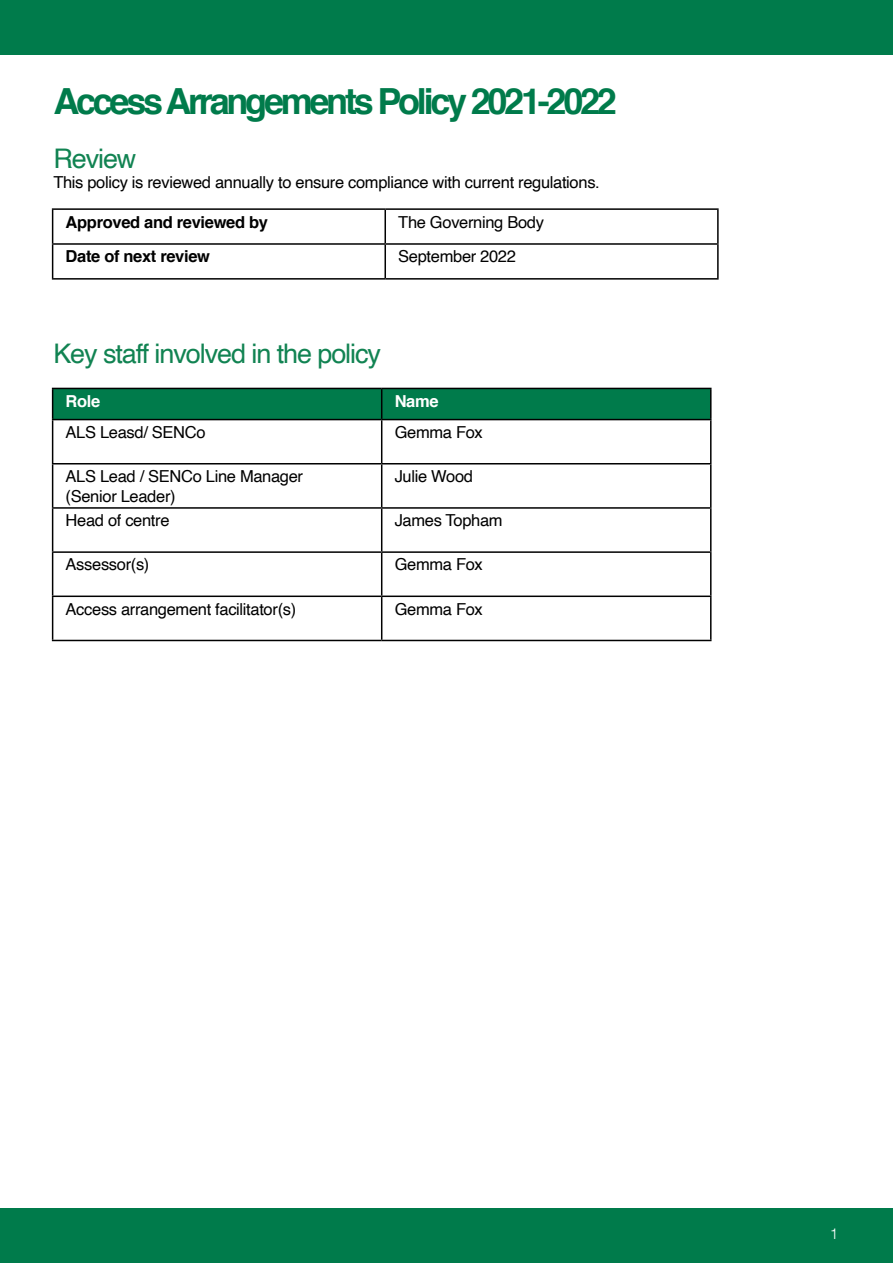
<style>
.page{position:relative;width:893px;height:1263px;background:#fff}
.page>*{position:absolute;margin:0;border:0;box-sizing:border-box;transform-origin:0 0}
.t1{font:700 36px "Helvetica";letter-spacing:-.09em;color:#007b4b}
.t2{font:27px "Helvetica";letter-spacing:-.04em;color:#118352}
.t3{font:16.5px/19.8px "Helvetica";letter-spacing:-.02em;color:#000}
.t4{font:700 16.5px "Helvetica";letter-spacing:-.02em;color:#000}
.t5{font:700 16.5px "Helvetica";letter-spacing:-.02em;color:#fff}
.t6{font:300 15px "Helvetica";color:#fff}
</style>
<div class="page">
<div style="left:0;top:1209px;width:893px;height:54px;background:#007b4b"></div>
<div style="left:0;top:0;width:893px;height:54px;background:#007b4b"></div>
<hr style="left:52px;top:208px;width:333px;height:2px;background:#000">
<hr style="left:52px;top:210px;width:1px;height:33px;background:#000">
<hr style="left:385px;top:208px;width:334px;height:2px;background:#000">
<hr style="left:384px;top:210px;width:2px;height:33px;background:#000">
<hr style="left:717px;top:210px;width:2px;height:33px;background:#000">
<hr style="left:52px;top:243px;width:333px;height:2px;background:#000">
<hr style="left:52px;top:245px;width:1px;height:33px;background:#000">
<hr style="left:385px;top:243px;width:334px;height:2px;background:#000">
<hr style="left:384px;top:245px;width:2px;height:33px;background:#000">
<hr style="left:717px;top:245px;width:2px;height:33px;background:#000">
<hr style="left:52px;top:278px;width:333px;height:2px;background:#000">
<hr style="left:385px;top:278px;width:334px;height:2px;background:#000">
<svg style="left:53px;top:389px;width:657px;height:30px;background:#007849"></svg>
<hr style="left:52px;top:388px;width:330px;height:1px;background:#000">
<hr style="left:52px;top:389px;width:1px;height:30px;background:#000">
<hr style="left:382px;top:388px;width:329px;height:1px;background:#000">
<hr style="left:381px;top:389px;width:1px;height:30px;background:#000">
<hr style="left:710px;top:389px;width:1px;height:30px;background:#000">
<hr style="left:52px;top:419px;width:330px;height:1px;background:#000">
<hr style="left:52px;top:420px;width:1px;height:43px;background:#000">
<hr style="left:382px;top:419px;width:329px;height:1px;background:#000">
<hr style="left:381px;top:420px;width:1px;height:43px;background:#000">
<hr style="left:710px;top:420px;width:1px;height:43px;background:#000">
<hr style="left:52px;top:463px;width:330px;height:1px;background:#000">
<hr style="left:52px;top:464px;width:1px;height:43px;background:#000">
<hr style="left:382px;top:463px;width:329px;height:1px;background:#000">
<hr style="left:381px;top:464px;width:1px;height:43px;background:#000">
<hr style="left:710px;top:464px;width:1px;height:43px;background:#000">
<hr style="left:52px;top:507px;width:330px;height:2px;background:#000">
<hr style="left:52px;top:509px;width:1px;height:42px;background:#000">
<hr style="left:382px;top:507px;width:329px;height:2px;background:#000">
<hr style="left:381px;top:509px;width:1px;height:42px;background:#000">
<hr style="left:710px;top:509px;width:1px;height:42px;background:#000">
<hr style="left:52px;top:551px;width:330px;height:2px;background:#000">
<hr style="left:52px;top:553px;width:1px;height:42px;background:#000">
<hr style="left:382px;top:551px;width:329px;height:2px;background:#000">
<hr style="left:381px;top:553px;width:1px;height:42px;background:#000">
<hr style="left:710px;top:553px;width:1px;height:42px;background:#000">
<hr style="left:52px;top:595px;width:330px;height:2px;background:#000">
<hr style="left:52px;top:597px;width:1px;height:43px;background:#000">
<hr style="left:382px;top:595px;width:329px;height:2px;background:#000">
<hr style="left:381px;top:597px;width:1px;height:43px;background:#000">
<hr style="left:710px;top:597px;width:1px;height:43px;background:#000">
<hr style="left:52px;top:640px;width:330px;height:1px;background:#000">
<hr style="left:382px;top:640px;width:329px;height:1px;background:#000">
<h1 class="t1" style="left:53px;top:72px;width:565px">Access Arrangements Policy 2021-2022</h1>
<h2 class="t2" style="left:53px;top:138px;width:85px">Review</h2>
<p class="t3" style="left:53px;top:173px;width:548px">This policy is reviewed annually to ensure compliance with current regulations.</p>
<p class="t4" style="left:66px;top:208px;width:204px">Approved and reviewed by</p>
<p class="t3" style="left:398px;top:212px;width:147px">The Governing Body</p>
<p class="t4" style="left:66px;top:243px;width:146px">Date of next review</p>
<p class="t3" style="left:398px;top:247px;width:119px">September 2022</p>
<h2 class="t2" style="left:53px;top:333px;width:329px">Key staff involved in the policy</h2>
<p class="t5" style="left:66px;top:388px;width:36px">Role</p>
<p class="t5" style="left:395px;top:388px;width:45px">Name</p>
<p class="t3" style="left:66px;top:423px;width:141px">ALS Leasd/ SENCo</p>
<p class="t3" style="left:395px;top:423px;width:90px">Gemma Fox</p>
<p class="t3" style="left:66px;top:467px;width:239px">ALS Lead / SENCo Line Manager (Senior Leader)</p>
<p class="t3" style="left:395px;top:467px;width:80px">Julie Wood</p>
<p class="t3" style="left:66px;top:511px;width:105px">Head of centre</p>
<p class="t3" style="left:395px;top:511px;width:109px">James Topham</p>
<p class="t3" style="left:66px;top:555px;width:85px">Assessor(s)</p>
<p class="t3" style="left:395px;top:555px;width:90px">Gemma Fox</p>
<p class="t3" style="left:66px;top:599px;width:232px">Access arrangement facilitator(s)</p>
<p class="t3" style="left:395px;top:599px;width:90px">Gemma Fox</p>
<p class="t6" style="left:830px;top:1221px;width:10px">1</p>
</div>
